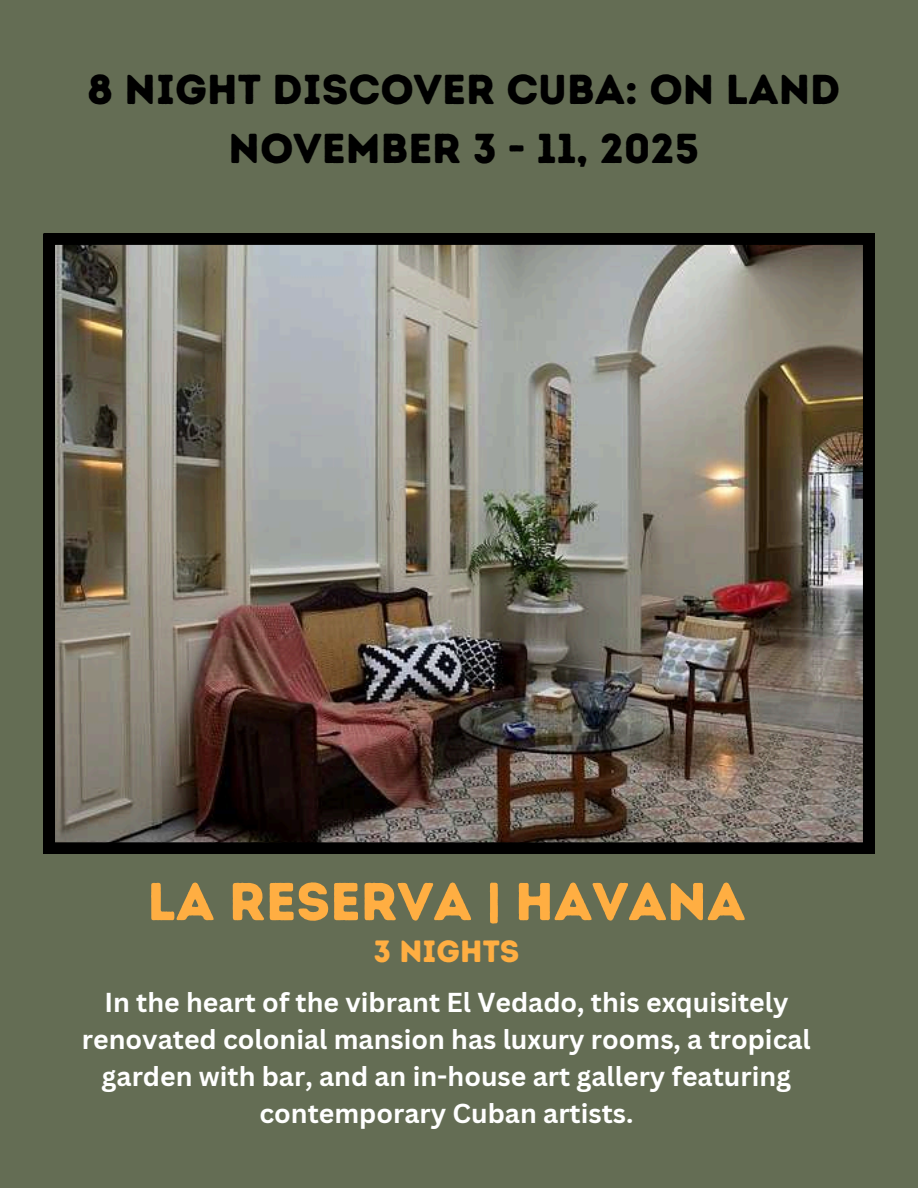
<style>
.page{position:relative;width:918px;height:1188px;background:#646d54}
.page>*{position:absolute;margin:0;border:0;box-sizing:border-box;transform-origin:0 0}
.t1{font:53.25px "Intro Rust Base";color:#ffae42}
.t2{font:41.85px/58.5px "Intro Rust Base";color:#000;text-align:center}
.t3{font:30.75px "Intro Rust Base";color:#ffae42}
.t4{font:700 26.7px/37.2px "Canva Sans";color:#fff;text-align:center}
</style>
<div class="page">
<img style="left:44px;top:234px;width:830px;height:620px">
<h2 class="t2" style="left:87px;top:60px;width:755px">8 NIGHT DISCOVER CUBA: ON LAND<br>NOVEMBER 3 - 11, 2025</h2>
<h1 class="t1" style="left:147px;top:870px;width:600px">LA RESERVA | HAVANA</h1>
<p class="t3" style="left:373px;top:933px;width:148px">3 NIGHTS</p>
<p class="t4" style="left:82px;top:983px;width:730px">In the heart of the vibrant El Vedado, this exquisitely renovated colonial mansion has luxury rooms, a tropical garden with bar, and an in-house art gallery featuring contemporary Cuban artists.</p>
</div>
